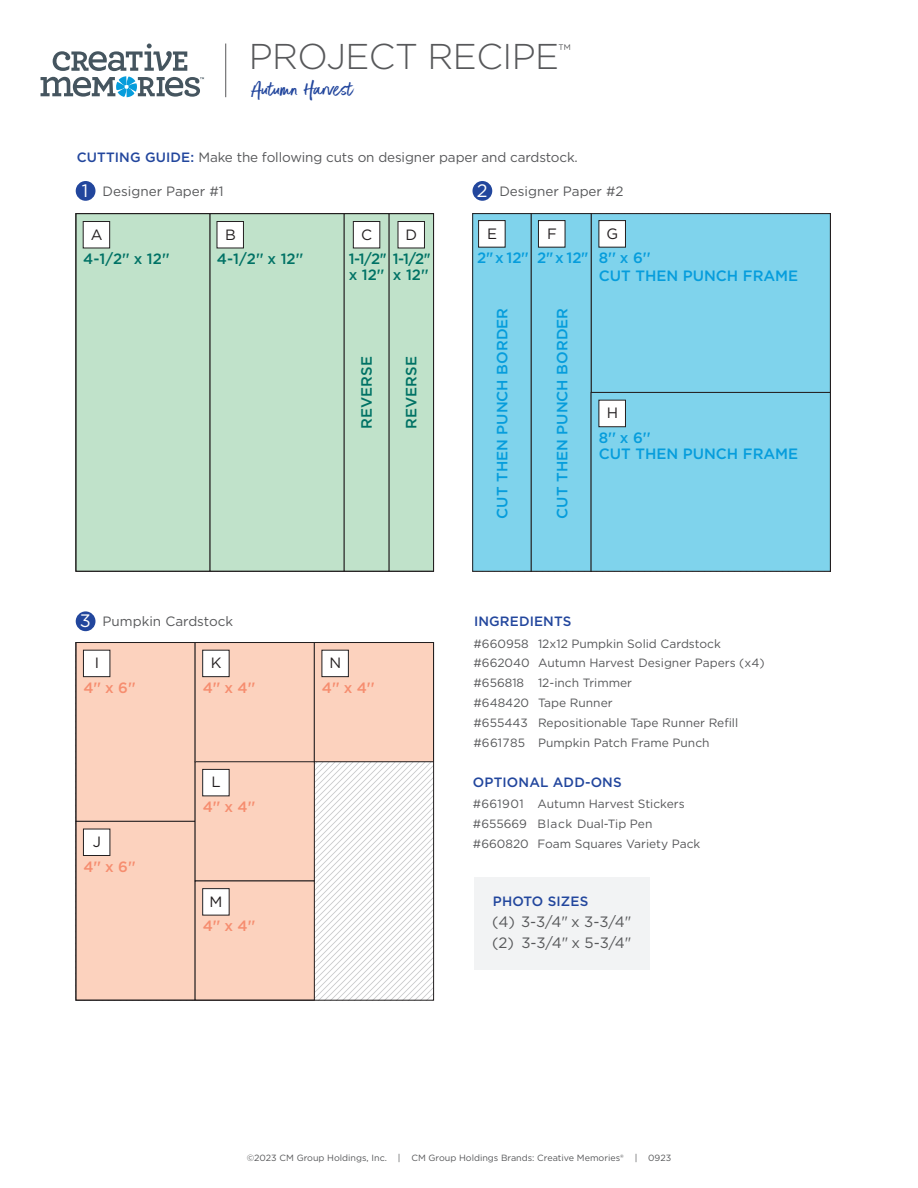
<style>
.page{position:relative;width:918px;height:1188px;background:#fff}
.page>*{position:absolute;margin:0;border:0;box-sizing:border-box;transform-origin:0 0}
.t1{font:300 35.85px "Gotham";letter-spacing:-.015em;color:#57585a}
.t2{font:24px "Better Times";color:#22469d}
.t3{font:18px "Gotham";color:#fff}
.t4{font:500 15px/24.8px "Gotham";color:#069ddc}
.t5{font:15px "Gotham";color:#57585a}
.t6{font:500 14.85px/24.6px "Gotham";color:#007265}
.t7{font:500 14.85px/24.6px "Gotham";color:#f68d6f}
.t8{font:14.85px "Gotham";color:#231f20}
.t9{font:13.5px "Gotham";letter-spacing:-.01em;color:#57585a}
.t10{font:500 13.5px "Gotham";letter-spacing:.01em;color:#22469d}
.t11{font:12px "Gotham";color:#57585a}
.t12{font:9px "Gotham";color:#57585a}
.s1{font-weight:500;color:#22469d}
.s2{font-weight:400;color:#231f20}
</style>
<div class="page">
<hr style="left:225px;top:44px;width:1px;height:53px;background:#57585a">
<svg style="left:41px;top:44px;width:163px;height:53px"></svg>
<div style="left:76px;top:214px;width:134px;height:357px;background:#c0e2ca"></div>
<div style="left:83px;top:222px;width:27px;height:26px;background:#fff"></div>
<div style="left:83px;top:221px;width:27px;height:27px;border:1px solid #231f20"></div>
<div style="left:210px;top:214px;width:134px;height:357px;background:#c0e2ca"></div>
<div style="left:389px;top:214px;width:45px;height:357px;background:#c0e2ca"></div>
<div style="left:344px;top:214px;width:45px;height:357px;background:#c0e2ca"></div>
<div style="left:344px;top:214px;width:45px;height:357px;border:1px solid #231f20"></div>
<div style="left:217px;top:222px;width:26px;height:26px;background:#fff"></div>
<div style="left:217px;top:221px;width:27px;height:27px;border:1px solid #231f20"></div>
<div style="left:353px;top:222px;width:27px;height:26px;background:#fff"></div>
<div style="left:353px;top:221px;width:27px;height:27px;border:1px solid #231f20"></div>
<div style="left:398px;top:222px;width:26px;height:26px;background:#fff"></div>
<div style="left:398px;top:221px;width:27px;height:27px;border:1px solid #231f20"></div>
<div style="left:76px;top:213px;width:358px;height:358px;border:1px solid #231f20"></div>
<div style="left:475px;top:215px;width:354px;height:354px;background:#7fd3ec"></div>
<div style="left:599px;top:400px;width:26px;height:27px;background:#fff"></div>
<div style="left:599px;top:400px;width:27px;height:27px;border:1px solid #231f20"></div>
<div style="left:473px;top:213px;width:358px;height:358px;border:1px solid #231f20"></div>
<div style="left:76px;top:643px;width:358px;height:357px;background:#f5f5f6"></div>
<div style="left:76px;top:643px;width:119px;height:178px;background:#fcd2be"></div>
<div style="left:83px;top:650px;width:27px;height:27px;background:#fff"></div>
<div style="left:83px;top:650px;width:27px;height:27px;border:1px solid #231f20"></div>
<div style="left:76px;top:821px;width:119px;height:179px;background:#fcd2be"></div>
<div style="left:76px;top:821px;width:119px;height:179px;border:1px solid #231f20"></div>
<div style="left:83px;top:829px;width:27px;height:26px;background:#fff"></div>
<div style="left:83px;top:829px;width:27px;height:27px;border:1px solid #231f20"></div>
<div style="left:195px;top:643px;width:119px;height:119px;background:#fcd2be"></div>
<div style="left:195px;top:643px;width:120px;height:119px;border:1px solid #231f20"></div>
<div style="left:203px;top:650px;width:26px;height:27px;background:#fff"></div>
<div style="left:202px;top:650px;width:27px;height:27px;border:1px solid #231f20"></div>
<div style="left:195px;top:762px;width:119px;height:119px;background:#fcd2be"></div>
<div style="left:195px;top:762px;width:120px;height:119px;border:1px solid #231f20"></div>
<div style="left:203px;top:769px;width:26px;height:27px;background:#fff"></div>
<div style="left:202px;top:769px;width:27px;height:27px;border:1px solid #231f20"></div>
<div style="left:195px;top:881px;width:119px;height:119px;background:#fcd2be"></div>
<div style="left:195px;top:881px;width:120px;height:119px;border:1px solid #231f20"></div>
<div style="left:203px;top:889px;width:26px;height:26px;background:#fff"></div>
<div style="left:202px;top:888px;width:27px;height:27px;border:1px solid #231f20"></div>
<div style="left:314px;top:643px;width:120px;height:119px;background:#fcd2be"></div>
<div style="left:314px;top:643px;width:120px;height:119px;border:1px solid #231f20"></div>
<div style="left:322px;top:650px;width:26px;height:27px;background:#fff"></div>
<div style="left:322px;top:650px;width:27px;height:27px;border:1px solid #231f20"></div>
<div style="left:76px;top:642px;width:358px;height:358px;border:1px solid #231f20"></div>
<div style="left:76px;top:611px;width:19px;height:20px;background:#22469d;border-radius:50%"></div>
<div style="left:474px;top:877px;width:176px;height:92px;background:#f2f3f4"></div>
<div style="left:473px;top:181px;width:19px;height:20px;background:#22469d;border-radius:50%"></div>
<div style="left:76px;top:181px;width:19px;height:20px;background:#22469d;border-radius:50%"></div>
<p class="t1" style="left:249px;top:34px;width:324px">PROJECT RECIPE<sup>™</sup></p>
<p class="t2" style="left:252px;top:76px;width:103px">Autumn Harvest</p>
<p class="t9" style="left:77px;top:149px;width:503px"><span class="s1">CUTTING GUIDE:</span> Make the following cuts on designer paper and cardstock.</p>
<p class="t3" style="left:82px;top:179px;width:8px">1</p>
<p class="t9" style="left:103px;top:183px;width:123px">Designer Paper #1</p>
<p class="t9" style="left:499px;top:183px;width:126px">Designer Paper #2</p>
<p class="t3" style="left:477px;top:179px;width:12px">2</p>
<p class="t6" style="left:83px;top:222px;width:88px;text-indent:8px"><span class="s2">A<br></span>4-1/2'' x 12''</p>
<p class="t6" style="left:217px;top:222px;width:88px;text-indent:8px"><span class="s2">B<br></span>4-1/2'' x 12''</p>
<p class="t6" style="left:349px;top:222px;width:84px;text-indent:12px"><span class="s2">C<br></span>1-1/2'' 1-1/2''</p>
<p class="t6" style="left:349px;top:263px;width:37px">x 12''</p>
<p class="t8" style="left:406px;top:225px;width:13px">D</p>
<p class="t6" style="left:393px;top:263px;width:37px">x 12''</p>
<p class="t4" style="left:477px;top:221px;width:53px;text-indent:10px"><span class="s2">E<br></span>2''x 12''</p>
<p class="t4" style="left:599px;top:221px;width:53px;text-indent:8px"><span class="s2">G<br></span>8'' x 6''</p>
<p class="t4" style="left:537px;top:221px;width:53px;text-indent:10px"><span class="s2">F<br></span>2''x 12''</p>
<p class="t4" style="left:599px;top:263px;width:201px">CUT THEN PUNCH FRAME</p>
<p class="t6" style="left:354px;top:429px;width:74px;rotate:-90deg">REVERSE</p>
<p class="t6" style="left:399px;top:429px;width:74px;rotate:-90deg">REVERSE</p>
<p class="t4" style="left:490px;top:519px;width:212px;rotate:-90deg">CUT THEN PUNCH BORDER</p>
<p class="t4" style="left:549px;top:519px;width:212px;rotate:-90deg">CUT THEN PUNCH BORDER</p>
<p class="t4" style="left:599px;top:400px;width:53px;text-indent:8px"><span class="s2">H<br></span>8'' x 6''</p>
<p class="t4" style="left:599px;top:441px;width:201px">CUT THEN PUNCH FRAME</p>
<p class="t3" style="left:80px;top:609px;width:13px">3</p>
<p class="t9" style="left:103px;top:613px;width:132px">Pumpkin Cardstock</p>
<p class="t10" style="left:474px;top:613px;width:99px">INGREDIENTS</p>
<p class="t7" style="left:83px;top:650px;width:54px;text-indent:11px"><span class="s2">I<br></span>4'' x 6''</p>
<p class="t7" style="left:83px;top:829px;width:54px;text-indent:9px"><span class="s2">J<br></span>4'' x 6''</p>
<p class="t7" style="left:203px;top:650px;width:54px;text-indent:8px"><span class="s2">K<br></span>4'' x 4''</p>
<p class="t7" style="left:203px;top:770px;width:54px;text-indent:9px"><span class="s2">L<br></span>4'' x 4''</p>
<p class="t7" style="left:203px;top:889px;width:54px;text-indent:7px"><span class="s2">M<br></span>4'' x 4''</p>
<p class="t7" style="left:322px;top:650px;width:54px;text-indent:8px"><span class="s2">N<br></span>4'' x 4''</p>
<p class="t11" style="left:474px;top:636px;width:249px">#660958 12x12 Pumpkin Solid Cardstock</p>
<p class="t11" style="left:474px;top:655px;width:293px">#662040 Autumn Harvest Designer Papers (x4)</p>
<p class="t11" style="left:474px;top:675px;width:160px">#656818 12-inch Trimmer</p>
<p class="t11" style="left:474px;top:695px;width:141px">#648420 Tape Runner</p>
<p class="t11" style="left:474px;top:715px;width:266px">#655443 Repositionable Tape Runner Refill</p>
<p class="t11" style="left:474px;top:735px;width:238px">#661785 Pumpkin Patch Frame Punch</p>
<p class="t10" style="left:473px;top:774px;width:150px">OPTIONAL ADD-ONS</p>
<p class="t11" style="left:473px;top:796px;width:213px">#661901 Autumn Harvest Stickers</p>
<p class="t11" style="left:473px;top:816px;width:181px">#655669 Black Dual-Tip Pen</p>
<p class="t11" style="left:473px;top:836px;width:229px">#660820 Foam Squares Variety Pack</p>
<p class="t10" style="left:493px;top:892px;width:97px">PHOTO SIZES</p>
<p class="t5" style="left:492px;top:912px;width:141px">(4) 3-3/4" x 3-3/4"</p>
<p class="t5" style="left:492px;top:933px;width:141px">(2) 3-3/4" x 5-3/4"</p>
<p class="t12" style="left:247px;top:1152px;width:426px">©2023 CM Group Holdings, Inc. | CM Group Holdings Brands: Creative Memories® | 0923</p>
</div>
